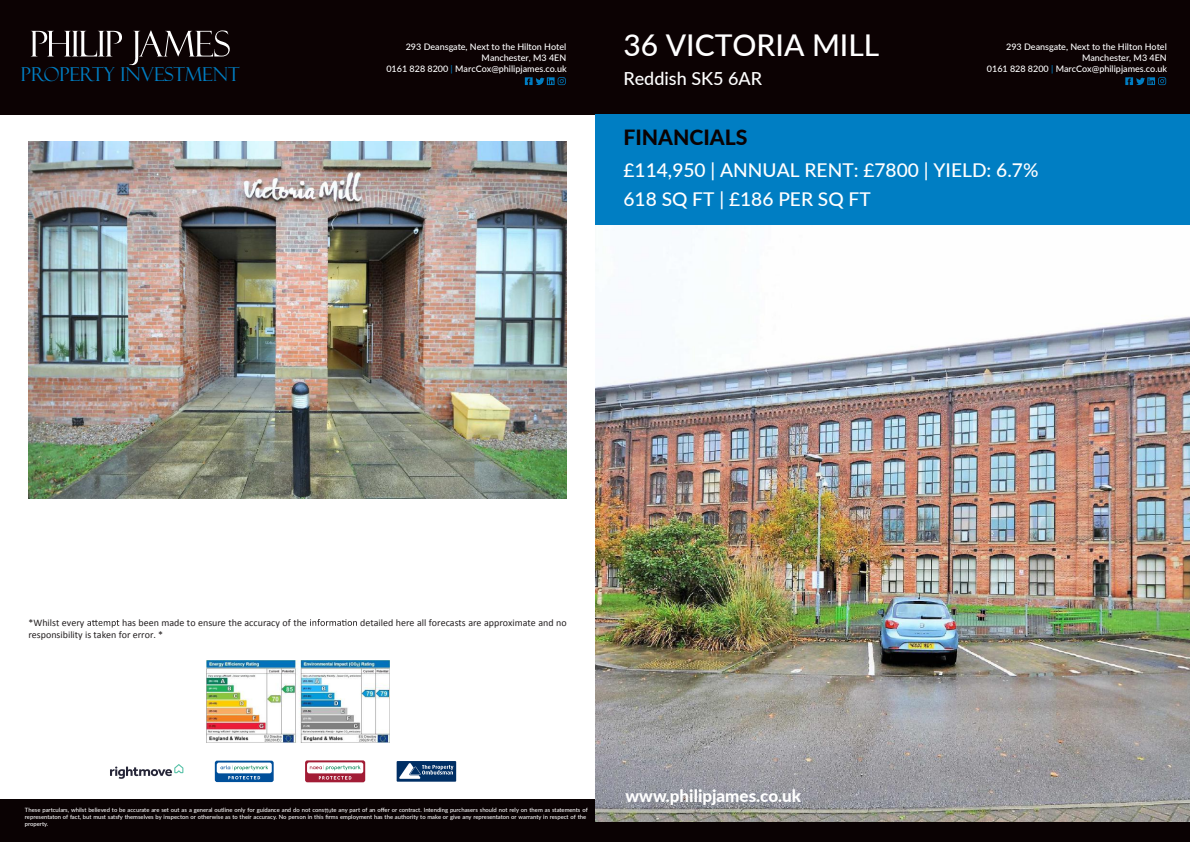
<style>
.page{position:relative;width:1190px;height:842px;background:#fff}
.page>*{position:absolute;margin:0;border:0;box-sizing:border-box;transform-origin:0 0}
.t1{font:500 30px "Lato";color:#fff}
.t2{font:800 21px "Lato";color:#0a0203}
.t3{font:19.2px "Felix Titling";color:#007ec3}
.t4{font:500 19px/28.3px "Lato";color:#fff}
.t5{font:500 18px "Lato";color:#fff}
.t6{font:800 17px "Lato";color:#fff}
.t7{font:10px "Calibri";color:#231f20}
.t8{font:500 9px/10.8px "Lato";color:#fff;text-align:right}
.t9{font:500 5.9px/7px "Lato";color:#fff}
.s1{color:#007ec3}
</style>
<div class="page">
<div style="left:0;top:0;width:1190px;height:115px;background:#0c0203"></div>
<img style="left:595px;top:253px;width:595px;height:569px">
<div style="left:595px;top:114px;width:595px;height:111px;background:#007ec3"></div>
<svg style="left:31px;top:31px;width:91px;height:26px"></svg>
<svg style="left:129px;top:30px;width:101px;height:35px;background:#362e2f"></svg>
<img style="left:28px;top:142px;width:538px;height:357px">
<svg style="left:87px;top:620px;width:32px;height:8px"></svg>
<svg style="left:310px;top:619px;width:47px;height:7px"></svg>
<img style="left:206px;top:660px;width:184px;height:82px">
<svg style="left:525px;top:77px;width:41px;height:8px"></svg>
<svg style="left:110px;top:764px;width:73px;height:15px"></svg>
<svg style="left:305px;top:760px;width:60px;height:22px"></svg>
<svg style="left:215px;top:761px;width:59px;height:21px"></svg>
<div style="left:397px;top:761px;width:59px;height:21px;background:#002f65"></div>
<svg style="left:399px;top:763px;width:54px;height:16px"></svg>
<div style="left:595px;top:822px;width:595px;height:20px;background:#0a0203"></div>
<div style="left:0;top:800px;width:595px;height:42px;background:#0a0203"></div>
<svg style="left:324px;top:808px;width:7px;height:4px"></svg>
<svg style="left:1125px;top:77px;width:41px;height:8px"></svg>
<h3 class="t3" style="left:21px;top:63px;width:220px">PROPERTY INVESTMENT</h3>
<h3 class="t8" style="left:386px;top:41px;width:182px">293 Deansgate, Next to the Hilton Hotel<br>Manchester, M3 4EN<br>0161 828 8200 <span class="s1">|</span> MarcCox@philipjames.co.uk</h3>
<h1 class="t1" style="left:623px;top:23px;width:257px">36 VICTORIA MILL</h1>
<h3 class="t5" style="left:623px;top:66px;width:140px">Reddish SK5 6AR</h3>
<h3 class="t8" style="left:987px;top:41px;width:182px">293 Deansgate, Next to the Hilton Hotel<br>Manchester, M3 4EN<br>0161 828 8200 <span class="s1">|</span> MarcCox@philipjames.co.uk</h3>
<h2 class="t2" style="left:623px;top:122px;width:126px">FINANCIALS</h2>
<h3 class="t4" style="left:623px;top:156px;width:417px">£114,950 | ANNUAL RENT: £7800 | YIELD: 6.7%<br>618 SQ FT | £186 PER SQ FT</h3>
<h3 class="t7" style="left:28px;top:616px;width:57px">*Whilst every</h3>
<h3 class="t7" style="left:122px;top:616px;width:186px">has been made to ensure the accuracy of the</h3>
<h3 class="t7" style="left:360px;top:616px;width:208px">detailed here all forecasts are approximate and no</h3>
<h3 class="t7" style="left:28px;top:628px;width:136px">responsibility is taken for error. *</h3>
<p class="t9" style="left:25px;top:806px;width:565px">These partculars, whilst believed to be accurate are set out as a general outline only for guidance and do not cons te any part of an offer or contract. Intending purchasers should not rely on them as statements of representaton of fact, but must satsfy themselves by inspecton or otherwise as to their accuracy. No person in this firms employment has the authority to make or give any representaton or warranty in respect of the property.</p>
<h3 class="t6" style="left:625px;top:783px;width:177px">www.philipjames.co.uk</h3>
</div>
